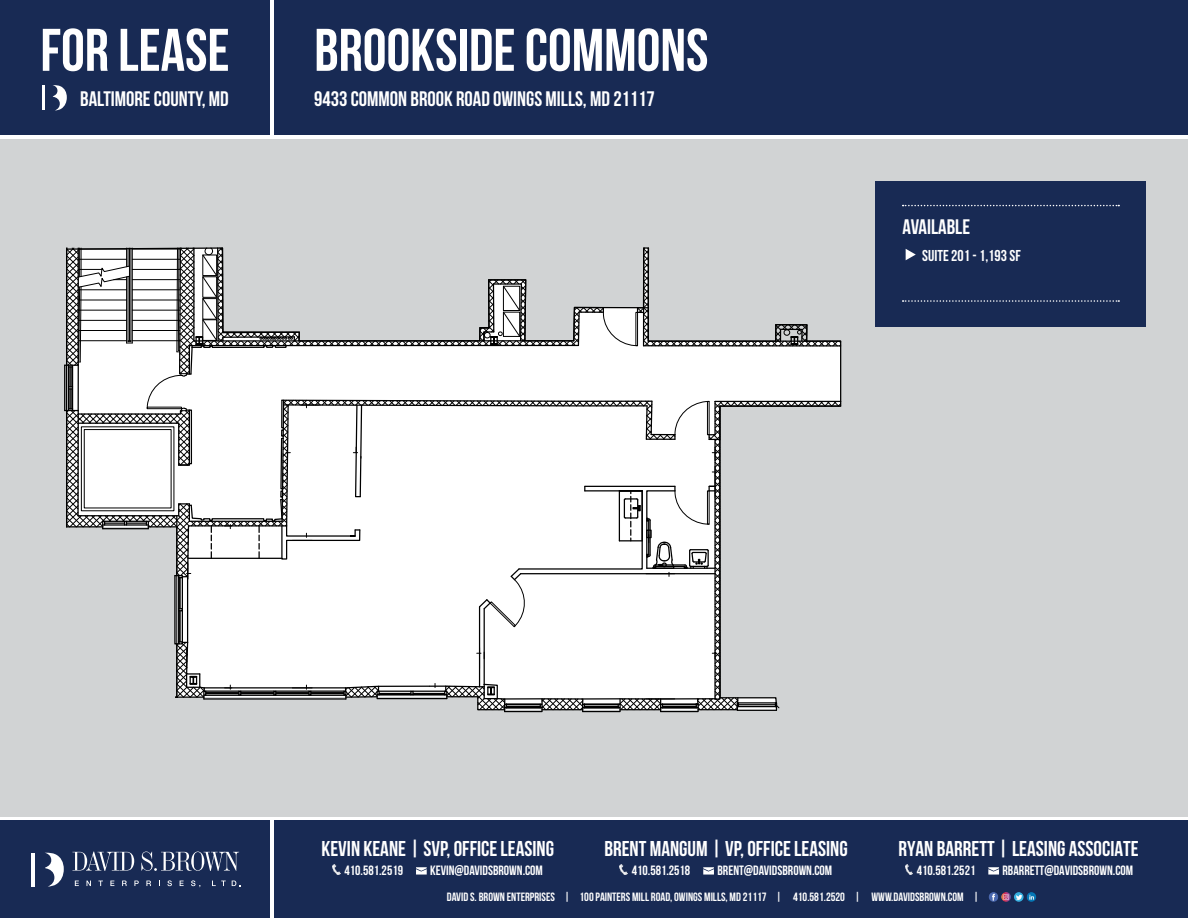
<style>
.page{position:relative;width:1188px;height:918px;background:#fff}
.page>*{position:absolute;margin:0;border:0;box-sizing:border-box;transform-origin:0 0}
.t1{font:60px "Bebas Neue";color:#fff}
.t2{font:21.45px "Bebas Neue";color:#fff}
.t3{font:21px "Bebas Neue";color:#fff}
.t4{font:15.75px "Bebas Neue";color:#fff}
.t5{font:13.5px "Bebas Neue";color:#fff}
.t6{font:12px "Bebas Neue";color:#fff}
</style>
<div class="page">
<div style="left:0;top:139px;width:1188px;height:678px;background:#d1d3d4"></div>
<div style="left:875px;top:181px;width:271px;height:146px;background:#182a54"></div>
<svg style="left:903px;top:205px;width:216px;height:1px"></svg>
<svg style="left:903px;top:300px;width:216px;height:2px"></svg>
<svg style="left:906px;top:249px;width:10px;height:11px"></svg>
<div style="left:0;top:0;width:270px;height:135px;background:#182a54"></div>
<div style="left:274px;top:0;width:914px;height:135px;background:#182a54"></div>
<div style="left:0;top:821px;width:270px;height:97px;background:#182a54"></div>
<div style="left:274px;top:821px;width:914px;height:97px;background:#182a54"></div>
<svg style="left:52px;top:85px;width:15px;height:25px"></svg>
<hr style="left:42px;top:85px;width:3px;height:25px;background:#fff">
<svg style="left:75px;top:881px;width:4px;height:5px"></svg>
<svg style="left:87px;top:881px;width:4px;height:5px"></svg>
<svg style="left:98px;top:881px;width:5px;height:5px"></svg>
<svg style="left:110px;top:881px;width:4px;height:5px"></svg>
<svg style="left:122px;top:881px;width:5px;height:5px"></svg>
<svg style="left:134px;top:881px;width:5px;height:5px"></svg>
<svg style="left:146px;top:881px;width:5px;height:5px"></svg>
<svg style="left:167px;top:880px;width:5px;height:6px"></svg>
<svg style="left:180px;top:881px;width:4px;height:5px"></svg>
<svg style="left:191px;top:880px;width:9px;height:7px"></svg>
<svg style="left:212px;top:881px;width:14px;height:5px"></svg>
<svg style="left:232px;top:881px;width:9px;height:5px"></svg>
<svg style="left:72px;top:852px;width:62px;height:19px"></svg>
<svg style="left:141px;top:852px;width:98px;height:19px"></svg>
<svg style="left:45px;top:853px;width:19px;height:34px"></svg>
<hr style="left:31px;top:853px;width:4px;height:33px;background:#fff">
<svg style="left:333px;top:864px;width:8px;height:11px"></svg>
<svg style="left:416px;top:867px;width:11px;height:8px"></svg>
<svg style="left:620px;top:864px;width:8px;height:11px"></svg>
<svg style="left:703px;top:867px;width:11px;height:8px"></svg>
<svg style="left:905px;top:864px;width:8px;height:11px"></svg>
<svg style="left:988px;top:867px;width:11px;height:8px"></svg>
<svg style="left:989px;top:892px;width:47px;height:10px"></svg>
<hr style="left:64px;top:365px;width:1px;height:46px;background:#000">
<svg style="left:65px;top:247px;width:776px;height:466px"></svg>
<h1 class="t1" style="left:40px;top:17px;width:191px">FOR LEASE</h1>
<h3 class="t3" style="left:80px;top:87px;width:150px">BALTIMORE COUNTY, MD</h3>
<h1 class="t1" style="left:314px;top:17px;width:396px">BROOKSIDE COMMONS</h1>
<h3 class="t3" style="left:314px;top:87px;width:342px">9433 COMMON BROOK ROAD OWINGS MILLS, MD 21117</h3>
<h3 class="t3" style="left:903px;top:215px;width:69px">AVAILABLE</h3>
<p class="t4" style="left:922px;top:246px;width:100px">SUITE 201 - 1,193 SF</p>
<h2 class="t2" style="left:322px;top:837px;width:234px">KEVIN KEANE | SVP, OFFICE LEASING</h2>
<h2 class="t2" style="left:604px;top:837px;width:245px">BRENT MANGUM | VP, OFFICE LEASING</h2>
<h2 class="t2" style="left:898px;top:837px;width:242px">RYAN BARRETT | LEASING ASSOCIATE</h2>
<p class="t5" style="left:345px;top:863px;width:60px">410.581.2519</p>
<p class="t5" style="left:430px;top:863px;width:114px">KEVIN@DAVIDSBROWN.COM</p>
<p class="t5" style="left:632px;top:863px;width:60px">410.581.2518</p>
<p class="t5" style="left:717px;top:863px;width:116px">BRENT@DAVIDSBROWN.COM</p>
<p class="t6" style="left:447px;top:891px;width:534px">DAVID S. BROWN ENTERPRISES | 100PAINTERS MILL ROAD,OWINGS MILLS, MD 21117 | 410.581.2520 | WWW.DAVIDSBROWN.COM |</p>
<p class="t5" style="left:917px;top:863px;width:60px">410.581.2521</p>
<p class="t5" style="left:1003px;top:863px;width:132px">RBARRETT@DAVIDSBROWN.COM</p>
</div>
